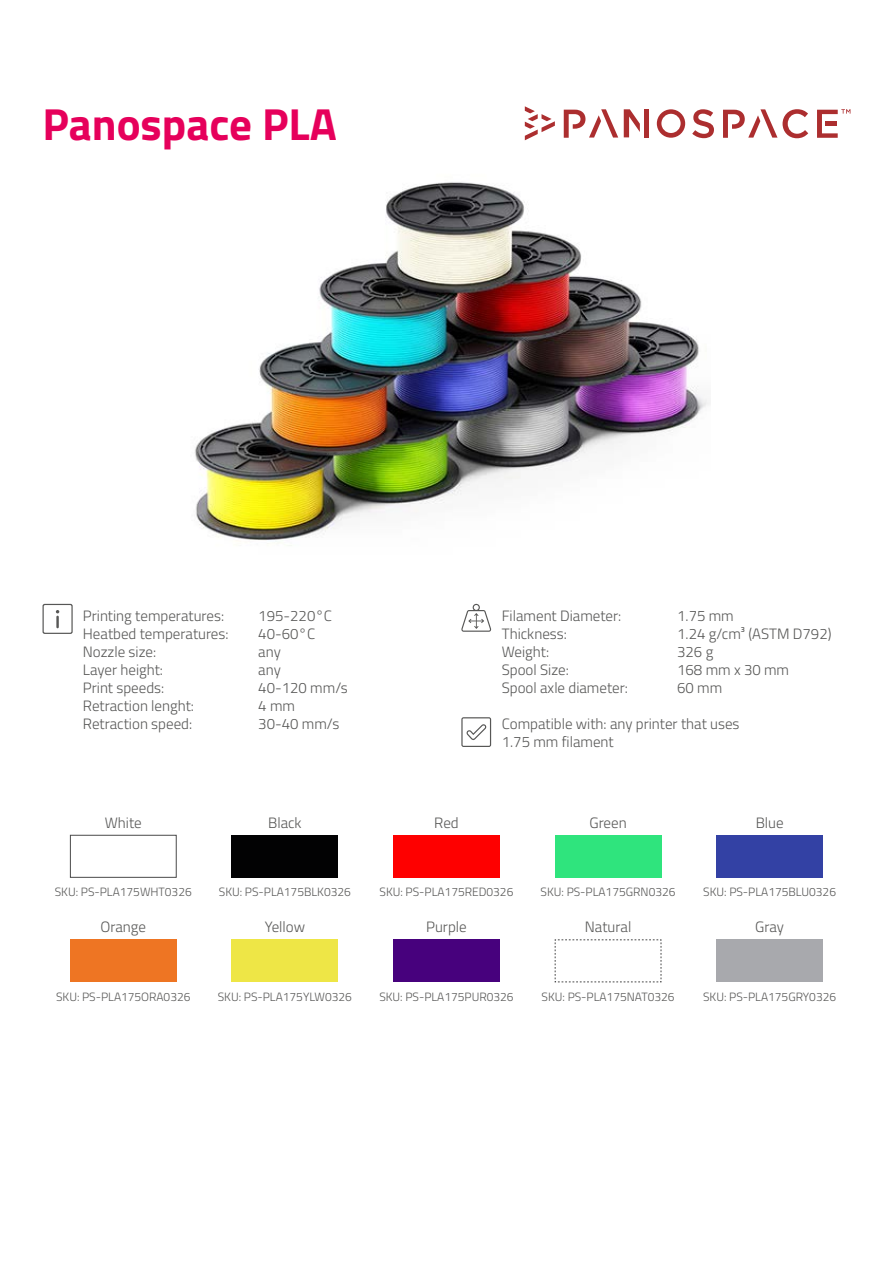
<style>
.page{position:relative;width:893px;height:1263px;background:#fff}
.page>*{position:absolute;margin:0;border:0;box-sizing:border-box;transform-origin:0 0}
.t1{font:700 45px "Titillium Web";color:#e6005b}
.t2{font:300 15px/18px "Titillium Web";color:#575756}
.t3{font:300 12px "Titillium Web";color:#575756}
</style>
<div class="page">
<img style="left:194px;top:106px;width:516px;height:498px">
<svg style="left:43px;top:604px;width:30px;height:30px"></svg>
<svg style="left:461px;top:604px;width:30px;height:28px"></svg>
<svg style="left:461px;top:717px;width:30px;height:30px"></svg>
<div style="left:70px;top:835px;width:106px;height:42px;border:1px solid #4a4a4a"></div>
<div style="left:232px;top:835px;width:106px;height:42px;background:#020203"></div>
<div style="left:393px;top:835px;width:107px;height:42px;background:#fe0000"></div>
<div style="left:555px;top:835px;width:106px;height:42px;background:#2fe47d"></div>
<div style="left:716px;top:835px;width:107px;height:42px;background:#3341a4"></div>
<div style="left:70px;top:939px;width:106px;height:43px;background:#ee7523"></div>
<div style="left:232px;top:939px;width:106px;height:43px;background:#eee646"></div>
<div style="left:393px;top:939px;width:107px;height:43px;background:#47017d"></div>
<svg style="left:555px;top:939px;width:107px;height:44px"></svg>
<div style="left:716px;top:939px;width:107px;height:43px;background:#a8a9ad"></div>
<svg style="left:525px;top:106px;width:30px;height:34px"></svg>
<svg style="left:692px;top:109px;width:22px;height:29px"></svg>
<svg style="left:723px;top:109px;width:85px;height:29px"></svg>
<svg style="left:817px;top:109px;width:33px;height:29px"></svg>
<div style="left:826px;top:121px;width:11px;height:5px;background:#ac2e2f"></div>
<svg style="left:564px;top:109px;width:54px;height:29px"></svg>
<svg style="left:624px;top:109px;width:16px;height:28px"></svg>
<div style="left:644px;top:109px;width:5px;height:28px;background:#ac2e2f"></div>
<svg style="left:657px;top:109px;width:28px;height:29px"></svg>
<p class="t1" style="left:43px;top:90px;width:296px">Panospace PLA</p>
<p class="t2" style="left:83px;top:606px;width:143px">Printing temperatures:</p>
<p class="t2" style="left:83px;top:624px;width:147px">Heatbed temperatures:</p>
<p class="t2" style="left:83px;top:642px;width:75px">Nozzle size:</p>
<p class="t2" style="left:83px;top:660px;width:82px">Layer height:</p>
<p class="t2" style="left:83px;top:678px;width:83px">Print speeds:</p>
<p class="t2" style="left:83px;top:696px;width:113px">Retraction lenght:</p>
<p class="t2" style="left:83px;top:714px;width:111px">Retraction speed:</p>
<p class="t2" style="left:258px;top:606px;width:75px">195-220°C</p>
<p class="t2" style="left:258px;top:624px;width:58px">40-60°C</p>
<p class="t2" style="left:258px;top:642px;width:24px">any</p>
<p class="t2" style="left:258px;top:660px;width:24px">any</p>
<p class="t2" style="left:258px;top:678px;width:91px">40-120 mm/s</p>
<p class="t2" style="left:258px;top:696px;width:38px">4 mm</p>
<p class="t2" style="left:258px;top:714px;width:83px">30-40 mm/s</p>
<p class="t2" style="left:502px;top:606px;width:121px">Filament Diameter:</p>
<p class="t2" style="left:502px;top:624px;width:67px">Thickness:</p>
<p class="t2" style="left:502px;top:642px;width:49px">Weight:</p>
<p class="t2" style="left:502px;top:660px;width:69px">Spool Size:</p>
<p class="t2" style="left:502px;top:678px;width:128px">Spool axle diameter:</p>
<p class="t2" style="left:677px;top:606px;width:58px">1.75 mm</p>
<p class="t2" style="left:677px;top:624px;width:156px">1.24 g/cm³ (ASTM D792)</p>
<p class="t2" style="left:677px;top:642px;width:38px">326 g</p>
<p class="t2" style="left:677px;top:660px;width:113px">168 mm x 30 mm</p>
<p class="t2" style="left:677px;top:678px;width:47px">60 mm</p>
<p class="t2" style="left:502px;top:714px;width:239px">Compatible with: any printer that uses<br>1.75 mm filament</p>
<p class="t2" style="left:105px;top:813px;width:39px">White</p>
<p class="t2" style="left:268px;top:813px;width:35px">Black</p>
<p class="t2" style="left:434px;top:813px;width:26px">Red</p>
<p class="t2" style="left:589px;top:813px;width:39px">Green</p>
<p class="t2" style="left:756px;top:813px;width:30px">Blue</p>
<p class="t3" style="left:55px;top:883px;width:138px">SKU: PS-PLA175WHT0326</p>
<p class="t3" style="left:219px;top:883px;width:133px">SKU: PS-PLA175BLK0326</p>
<p class="t3" style="left:380px;top:883px;width:135px">SKU: PS-PLA175RED0326</p>
<p class="t3" style="left:541px;top:883px;width:136px">SKU: PS-PLA175GRN0326</p>
<p class="t3" style="left:703px;top:883px;width:134px">SKU: PS-PLA175BLU0326</p>
<p class="t2" style="left:100px;top:917px;width:47px">Orange</p>
<p class="t2" style="left:265px;top:917px;width:42px">Yellow</p>
<p class="t2" style="left:426px;top:917px;width:42px">Purple</p>
<p class="t2" style="left:585px;top:917px;width:48px">Natural</p>
<p class="t2" style="left:755px;top:917px;width:30px">Gray</p>
<p class="t3" style="left:56px;top:988px;width:136px">SKU: PS-PLA175ORA0326</p>
<p class="t3" style="left:218px;top:988px;width:136px">SKU: PS-PLA175YLW0326</p>
<p class="t3" style="left:379px;top:988px;width:136px">SKU: PS-PLA175PUR0326</p>
<p class="t3" style="left:542px;top:988px;width:134px">SKU: PS-PLA175NAT0326</p>
<p class="t3" style="left:703px;top:988px;width:135px">SKU: PS-PLA175GRY0326</p>
</div>
